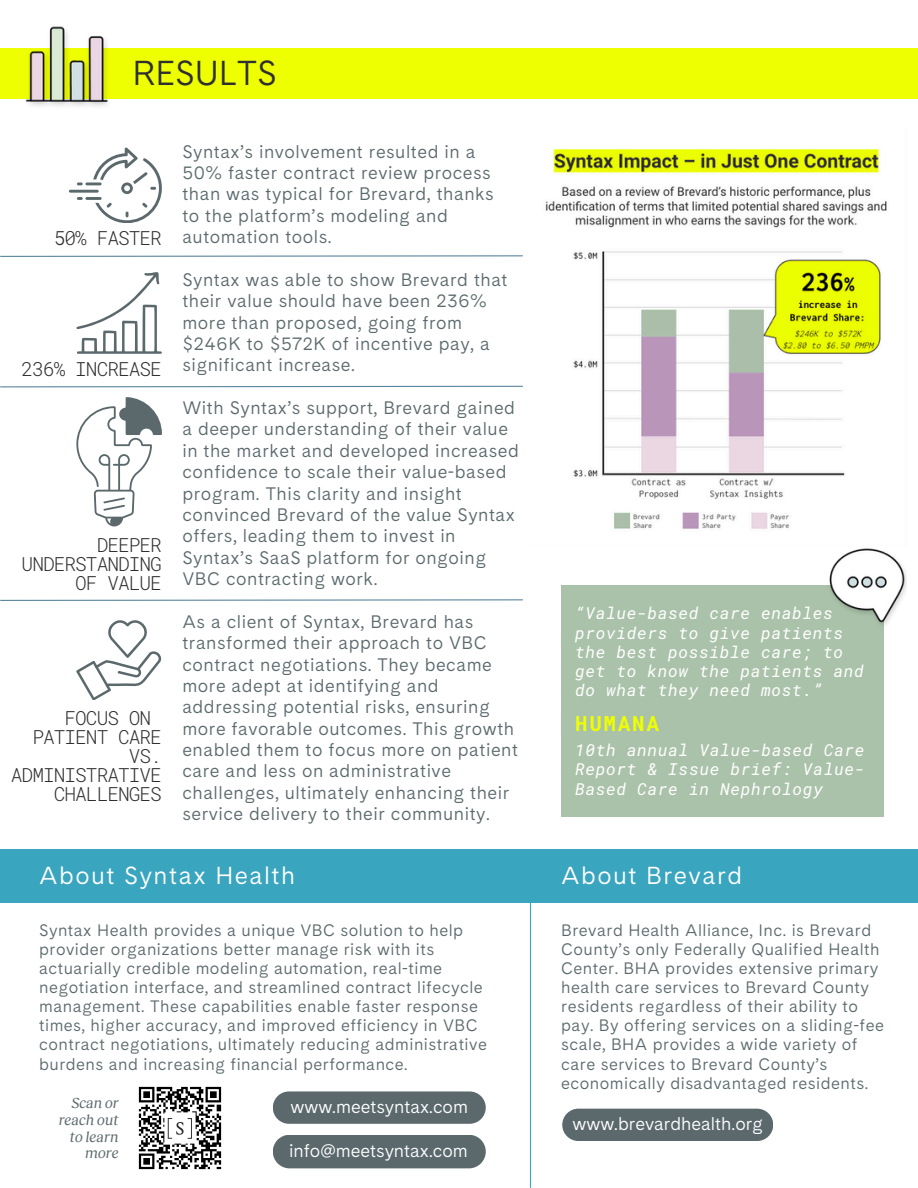
<style>
.page{position:relative;width:918px;height:1188px;background:#fff}
.page>*{position:absolute;margin:0;border:0;box-sizing:border-box;transform-origin:0 0}
.t1{font:34.5px "Cadiz";color:#2f2f2f}
.t2{font:24.45px "Cadiz";letter-spacing:.06em;color:#fff}
.t3{font:700 21px "Roboto Mono";letter-spacing:.08em;color:#eeff01}
.t4{font:300 19.5px/19.2px "Roboto Mono";letter-spacing:-.05em;color:#2f2f2f;text-align:right}
.t5{font:18px/21.3px "Cadiz";letter-spacing:.03em;color:#5b696d}
.t6{font:18px "Cadiz";color:#fff}
.t7{font:16.5px/19.2px "Cadiz";letter-spacing:.03em;color:#5b696d}
.t8{font:italic 16.5px/19.2px "Roboto Mono";letter-spacing:.04em;color:#fff}
.t9{font:italic 15px/16.8px "Reckless";color:#5b696d;text-align:right}
</style>
<div class="page">
<div style="left:0;top:849px;width:918px;height:54px;background:#39a5bf"></div>
<hr style="left:530px;top:870px;width:1px;height:317px;background:#39a5bf">
<div style="left:0;top:48px;width:918px;height:51px;background:#eeff01"></div>
<img style="left:545px;top:149px;width:342px;height:380px">
<img style="left:25px;top:26px;width:83px;height:80px">
<img style="left:138px;top:1086px;width:84px;height:84px">
<div style="left:273px;top:1135px;width:213px;height:33px;background:#5b696d"></div>
<div style="left:273px;top:1091px;width:213px;height:33px;background:#5b696d;border-radius:16px"></div>
<svg style="left:0;top:599px;width:523px;height:2px"></svg>
<svg style="left:0;top:385px;width:523px;height:3px"></svg>
<svg style="left:0;top:255px;width:523px;height:2px"></svg>
<div style="left:562px;top:1109px;width:211px;height:32px;background:#5b696d;border-radius:16px"></div>
<svg style="left:93px;top:147px;width:69px;height:76px"></svg>
<hr style="left:85px;top:182px;width:17px;height:3px;background:#5b696d">
<hr style="left:85px;top:197px;width:17px;height:3px;background:#5b696d">
<hr style="left:69px;top:190px;width:30px;height:3px;background:#5b696d">
<svg style="left:77px;top:182px;width:6px;height:3px"></svg>
<svg style="left:77px;top:197px;width:6px;height:3px"></svg>
<svg style="left:76px;top:272px;width:86px;height:82px"></svg>
<svg style="left:76px;top:397px;width:86px;height:129px"></svg>
<svg style="left:76px;top:620px;width:86px;height:80px"></svg>
<div style="left:561px;top:585px;width:322px;height:232px;background:#aac2aa"></div>
<img style="left:829px;top:548px;width:77px;height:82px">
<h4 class="t1" style="left:132px;top:52px;width:146px">RESULTS</h4>
<p class="t4" style="left:54px;top:228px;width:110px">50% FASTER</p>
<h3 class="t4" style="left:22px;top:359px;width:142px">236% INCREASE</h3>
<h5 class="t4" style="left:22px;top:534px;width:142px">DEEPER<br>UNDERSTANDING<br>OF VALUE</h5>
<h2 class="t4" style="left:65px;top:708px;width:88px">FOCUS ON</h2>
<h2 class="t4" style="left:32px;top:727px;width:131px">PATIENT CARE</h2>
<h2 class="t4" style="left:129px;top:746px;width:35px">VS.</h2>
<h2 class="t4" style="left:11px;top:765px;width:153px">ADMINISTRATIVE</h2>
<h2 class="t4" style="left:54px;top:784px;width:110px">CHALLENGES</h2>
<h5 class="t5" style="left:182px;top:140px;width:313px">Syntax’s involvement resulted in a<br>50% faster contract review process than was typical for Brevard, thanks to the platform’s modeling and automation tools.</h5>
<p class="t5" style="left:182px;top:269px;width:327px">Syntax was able to show Brevard that their value should have been 236% more than proposed, going from $246K to $572K of incentive pay, a significant increase.</p>
<h4 class="t5" style="left:182px;top:397px;width:338px">With Syntax’s support, Brevard gained a deeper understanding of their value in the market and developed increased confidence to scale their value-based program. This clarity and insight convinced Brevard of the value Syntax offers, leading them to invest in Syntax’s SaaS platform for ongoing VBC contracting work.</h4>
<p class="t5" style="left:182px;top:611px;width:337px">As a client of Syntax, Brevard has transformed their approach to VBC contract negotiations. They became more adept at identifying and addressing potential risks, ensuring more favorable outcomes. This growth enabled them to focus more on patient care and less on administrative challenges, ultimately enhancing their service delivery to their community.</p>
<h2 class="t8" style="left:575px;top:603px;width:290px">“Value-based care enables providers to give patients the best possible care; to get to know the patients and do what they need most.”</h2>
<h5 class="t3" style="left:575px;top:709px;width:85px">HUMANA</h5>
<h5 class="t8" style="left:575px;top:740px;width:291px;text-align:justify">10th annual Value-based Care Report &amp; Issue brief: Value-Based Care in Nephrology</h5>
<h4 class="t2" style="left:39px;top:860px;width:258px">About Syntax Health</h4>
<p class="t2" style="left:561px;top:860px;width:183px">About Brevard</p>
<h4 class="t7" style="left:39px;top:920px;width:449px">Syntax Health provides a unique VBC solution to help provider organizations better manage risk with its actuarially credible modeling automation, real-time negotiation interface, and streamlined contract lifecycle management. These capabilities enable faster response times, higher accuracy, and improved efficiency in VBC contract negotiations, ultimately reducing administrative burdens and increasing financial performance.</h4>
<p class="t7" style="left:561px;top:920px;width:324px">Brevard Health Alliance, Inc. is Brevard County’s only Federally Qualified Health Center. BHA provides extensive primary health care services to Brevard County residents regardless of their ability to pay. By offering services on a sliding-fee scale, BHA provides a wide variety of care services to Brevard County’s economically disadvantaged residents.</p>
<p class="t9" style="left:59px;top:1094px;width:62px">Scan or reach out to learn more</p>
<h5 class="t6" style="left:290px;top:1096px;width:179px">www.meetsyntax.com</h5>
<h5 class="t6" style="left:289px;top:1140px;width:180px">info@meetsyntax.com</h5>
<p class="t6" style="left:572px;top:1113px;width:192px">www.brevardhealth.org</p>
</div>
